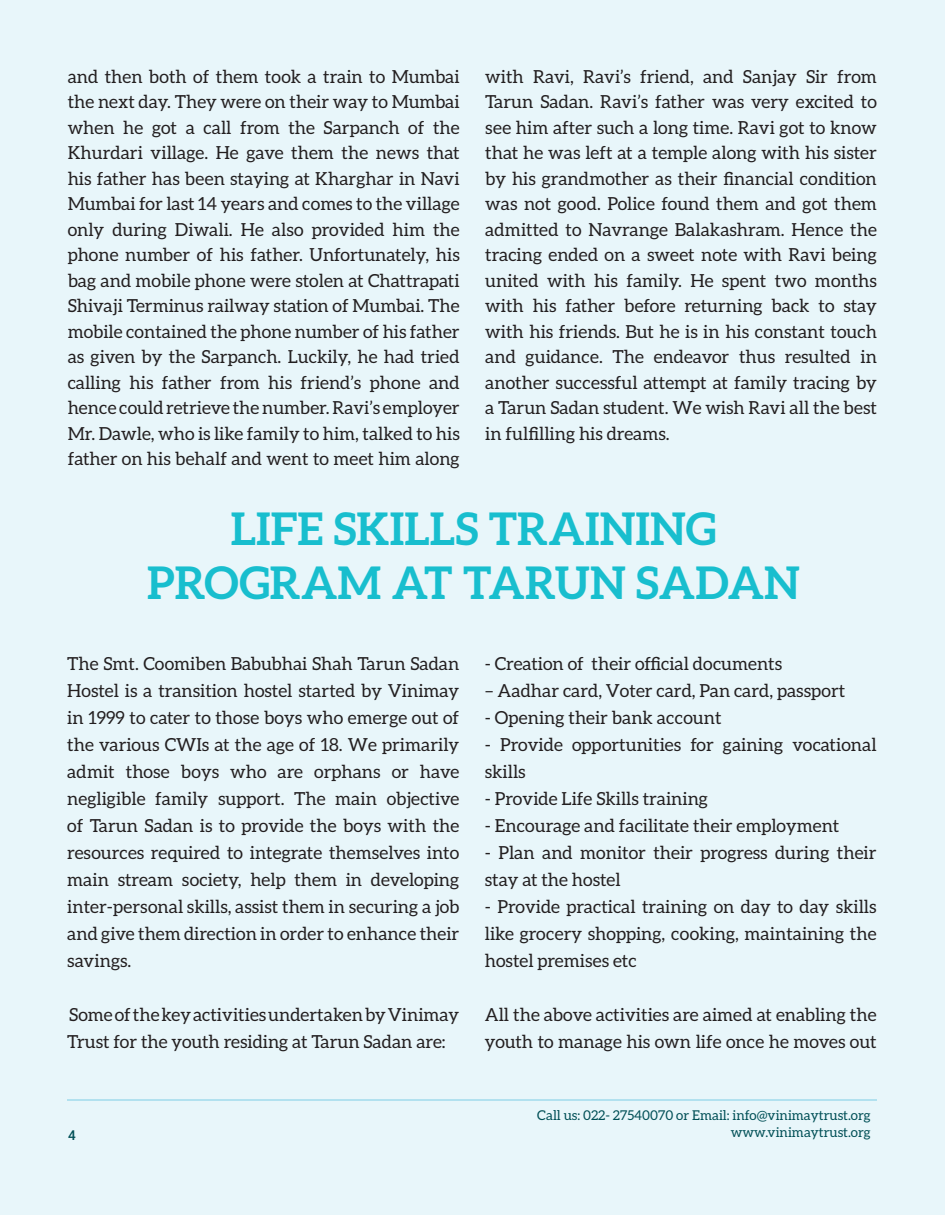
<style>
.page{position:relative;width:945px;height:1215px;background:#e8f6fa}
.page>*{position:absolute;margin:0;border:0;box-sizing:border-box;transform-origin:0 0}
.t1{font:700 45px "Aleo";color:#18bece}
.t2{font:18px/25.5px "Aleo";color:#231f20;text-align:justify}
.t3{font:13.5px "Aleo";color:#004f56}
.t4{font:500 13.5px "Roboto";color:#004f56}
</style>
<div class="page">
<hr style="left:67px;top:1100px;width:810px;height:1px;background:#b2e1ef">
<p class="t2" style="left:68px;top:64px;width:394px">and then both of them took a train to Mumbai the next day. They were on their way to Mumbai when he got a call from the Sarpanch of the Khurdari village. He gave them the news that his father has been staying at Kharghar in Navi Mumbai for last 14 years and comes to the village only during Diwali. He also provided him the phone number of his father. Unfortunately, his bag and mobile phone were stolen at Chattrapati Shivaji Terminus railway station of Mumbai. The mobile contained the phone number of his father as given by the Sarpanch. Luckily, he had tried calling his father from his friend’s phone and hence could retrieve the number. Ravi’s employer Mr. Dawle, who is like family to him, talked to his father on his behalf and went to meet him along</p>
<p class="t2" style="left:485px;top:64px;width:393px">with Ravi, Ravi’s friend, and Sanjay Sir from Tarun Sadan. Ravi’s father was very excited to see him after such a long time. Ravi got to know that he was left at a temple along with his sister by his grandmother as their financial condition was not good. Police found them and got them admitted to Navrange Balakashram. Hence the tracing ended on a sweet note with Ravi being united with his family. He spent two months with his father before returning back to stay with his friends. But he is in his constant touch and guidance. The endeavor thus resulted in another successful attempt at family tracing by a Tarun Sadan student. We wish Ravi all the best in fulfilling his dreams.</p>
<p class="t1" style="left:231px;top:503px;width:487px">LIFE SKILLS TRAINING</p>
<p class="t1" style="left:147px;top:557px;width:655px">PROGRAM AT TARUN SADAN</p>
<p class="t2" style="left:67px;top:649px;width:394px;line-height:27px">The Smt. Coomiben Babubhai Shah Tarun Sadan Hostel is a transition hostel started by Vinimay in 1999 to cater to those boys who emerge out of the various CWIs at the age of 18. We primarily admit those boys who are orphans or have negligible family support. The main objective of Tarun Sadan is to provide the boys with the resources required to integrate themselves into main stream society, help them in developing inter-personal skills, assist them in securing a job and give them direction in order to enhance their savings.</p>
<p class="t2" style="left:67px;top:1000px;width:394px;line-height:27px">Some of the key activities undertaken by Vinimay<br>Trust for the youth residing at Tarun Sadan are:</p>
<p class="t2" style="left:485px;top:650px;width:299px">- Creation of their official documents</p>
<p class="t2" style="left:485px;top:677px;width:362px">– Aadhar card, Voter card, Pan card, passport</p>
<p class="t2" style="left:485px;top:704px;width:238px">- Opening their bank account</p>
<p class="t2" style="left:485px;top:730px;width:393px;line-height:27px">- Provide opportunities for gaining vocational skills</p>
<p class="t2" style="left:485px;top:785px;width:225px">- Provide Life Skills training</p>
<p class="t2" style="left:485px;top:812px;width:356px">- Encourage and facilitate their employment</p>
<p class="t2" style="left:485px;top:838px;width:393px;line-height:27px">- Plan and monitor their progress during their stay at the hostel</p>
<p class="t2" style="left:485px;top:892px;width:393px;line-height:27px">- Provide practical training on day to day skills like grocery shopping, cooking, maintaining the hostel premises etc</p>
<p class="t2" style="left:485px;top:1000px;width:393px;line-height:27px">All the above activities are aimed at enabling the youth to manage his own life once he moves out</p>
<p class="t3" style="left:537px;top:1108px;width:335px">Call us: 022- 27540070 or Email: info@vinimaytrust.org</p>
<p class="t4" style="left:68px;top:1125px;width:9px">4</p>
<p class="t3" style="left:731px;top:1124px;width:141px">www.vinimaytrust.org</p>
</div>
